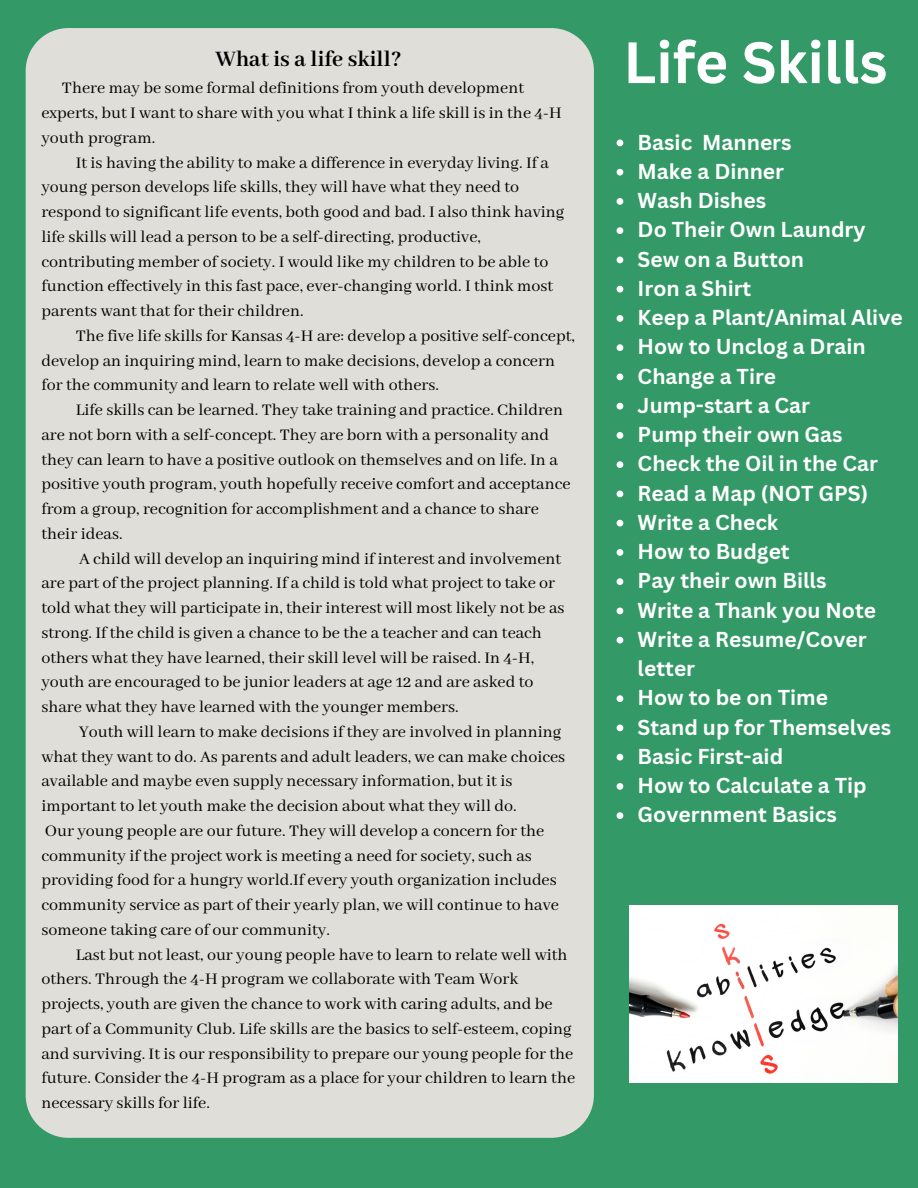
<style>
.page{position:relative;width:918px;height:1188px;background:#396}
.page>*{position:absolute;margin:0;border:0;box-sizing:border-box;transform-origin:0 0}
.t1{font:700 57px "Canva Sans";color:#fff}
.t2{font:700 24px "Abhaya Libre";color:#000}
.t3{font:700 21px/29.2px "Canva Sans";color:#fff}
.t4{font:18px/24.8px "Abhaya Libre";color:#000}
</style>
<div class="page">
<div style="left:26px;top:28px;width:568px;height:1110px;background:#e0ded8"></div>
<img style="left:629px;top:905px;width:268px;height:178px">
<svg style="left:617px;top:140px;width:6px;height:6px"></svg>
<svg style="left:617px;top:169px;width:6px;height:7px"></svg>
<svg style="left:617px;top:198px;width:6px;height:7px"></svg>
<svg style="left:617px;top:227px;width:6px;height:7px"></svg>
<svg style="left:617px;top:257px;width:6px;height:6px"></svg>
<svg style="left:617px;top:286px;width:6px;height:7px"></svg>
<svg style="left:617px;top:315px;width:6px;height:7px"></svg>
<svg style="left:617px;top:344px;width:6px;height:7px"></svg>
<svg style="left:617px;top:374px;width:6px;height:6px"></svg>
<svg style="left:617px;top:403px;width:6px;height:7px"></svg>
<svg style="left:617px;top:432px;width:6px;height:7px"></svg>
<svg style="left:617px;top:461px;width:6px;height:7px"></svg>
<svg style="left:617px;top:491px;width:6px;height:6px"></svg>
<svg style="left:617px;top:520px;width:6px;height:7px"></svg>
<svg style="left:617px;top:549px;width:6px;height:7px"></svg>
<svg style="left:617px;top:578px;width:6px;height:7px"></svg>
<svg style="left:617px;top:608px;width:6px;height:6px"></svg>
<svg style="left:617px;top:637px;width:6px;height:7px"></svg>
<svg style="left:617px;top:695px;width:6px;height:7px"></svg>
<svg style="left:617px;top:725px;width:6px;height:6px"></svg>
<svg style="left:617px;top:754px;width:6px;height:7px"></svg>
<svg style="left:617px;top:783px;width:6px;height:7px"></svg>
<svg style="left:617px;top:812px;width:6px;height:7px"></svg>
<h2 class="t2" style="left:216px;top:46px;width:188px">What is a life skill?</h2>
<p class="t4" style="left:41px;top:77px;width:522px;text-indent:21px">There may be some formal definitions from youth development experts, but I want to share with you what I think a life skill is in the 4-H youth program.</p>
<p class="t4" style="left:41px;top:151px;width:524px;text-indent:34px">It is having the ability to make a difference in everyday living. If a young person develops life skills, they will have what they need to respond to significant life events, both good and bad. I also think having life skills will lead a person to be a self-directing, productive, contributing member of society. I would like my children to be able to function effectively in this fast pace, ever-changing world. I think most parents want that for their children.</p>
<p class="t4" style="left:41px;top:324px;width:535px;text-indent:34px">The five life skills for Kansas 4-H are: develop a positive self-concept, develop an inquiring mind, learn to make decisions, develop a concern for the community and learn to relate well with others.</p>
<p class="t4" style="left:41px;top:398px;width:531px;text-indent:34px">Life skills can be learned. They take training and practice. Children are not born with a self-concept. They are born with a personality and they can learn to have a positive outlook on themselves and on life. In a positive youth program, youth hopefully receive comfort and acceptance from a group, recognition for accomplishment and a chance to share their ideas.</p>
<p class="t4" style="left:41px;top:547px;width:525px;text-indent:38px">A child will develop an inquiring mind if interest and involvement are part of the project planning. If a child is told what project to take or told what they will participate in, their interest will most likely not be as strong. If the child is given a chance to be the a teacher and can teach others what they have learned, their skill level will be raised. In 4-H, youth are encouraged to be junior leaders at age 12 and are asked to share what they have learned with the younger members.</p>
<p class="t4" style="left:41px;top:720px;width:525px;text-indent:38px">Youth will learn to make decisions if they are involved in planning what they want to do. As parents and adult leaders, we can make choices available and maybe even supply necessary information, but it is important to let youth make the decision about what they will do.<br>Our young people are our future. They will develop a concern for the community if the project work is meeting a need for society, such as providing food for a hungry world.If every youth organization includes community service as part of their yearly plan, we will continue to have someone taking care of our community.</p>
<p class="t4" style="left:41px;top:943px;width:535px;text-indent:34px">Last but not least, our young people have to learn to relate well with others. Through the 4-H program we collaborate with Team Work projects, youth are given the chance to work with caring adults, and be part of a Community Club. Life skills are the basics to self-esteem, coping and surviving. It is our responsibility to prepare our young people for the future. Consider the 4-H program as a place for your children to learn the necessary skills for life.</p>
<h1 class="t1" style="left:623px;top:22px;width:266px">Life Skills</h1>
<p class="t3" style="left:638px;top:127px;width:267px">Basic Manners<br>Make a Dinner<br>Wash Dishes<br>Do Their Own Laundry<br>Sew on a Button<br>Iron a Shirt<br>Keep a Plant/Animal Alive<br>How to Unclog a Drain<br>Change a Tire<br>Jump-start a Car<br>Pump their own Gas<br>Check the Oil in the Car<br>Read a Map (NOT GPS)<br>Write a Check<br>How to Budget<br>Pay their own Bills<br>Write a Thank you Note<br>Write a Resume/Cover letter<br>How to be on Time<br>Stand up for Themselves<br>Basic First-aid<br>How to Calculate a Tip<br>Government Basics</p>
</div>
